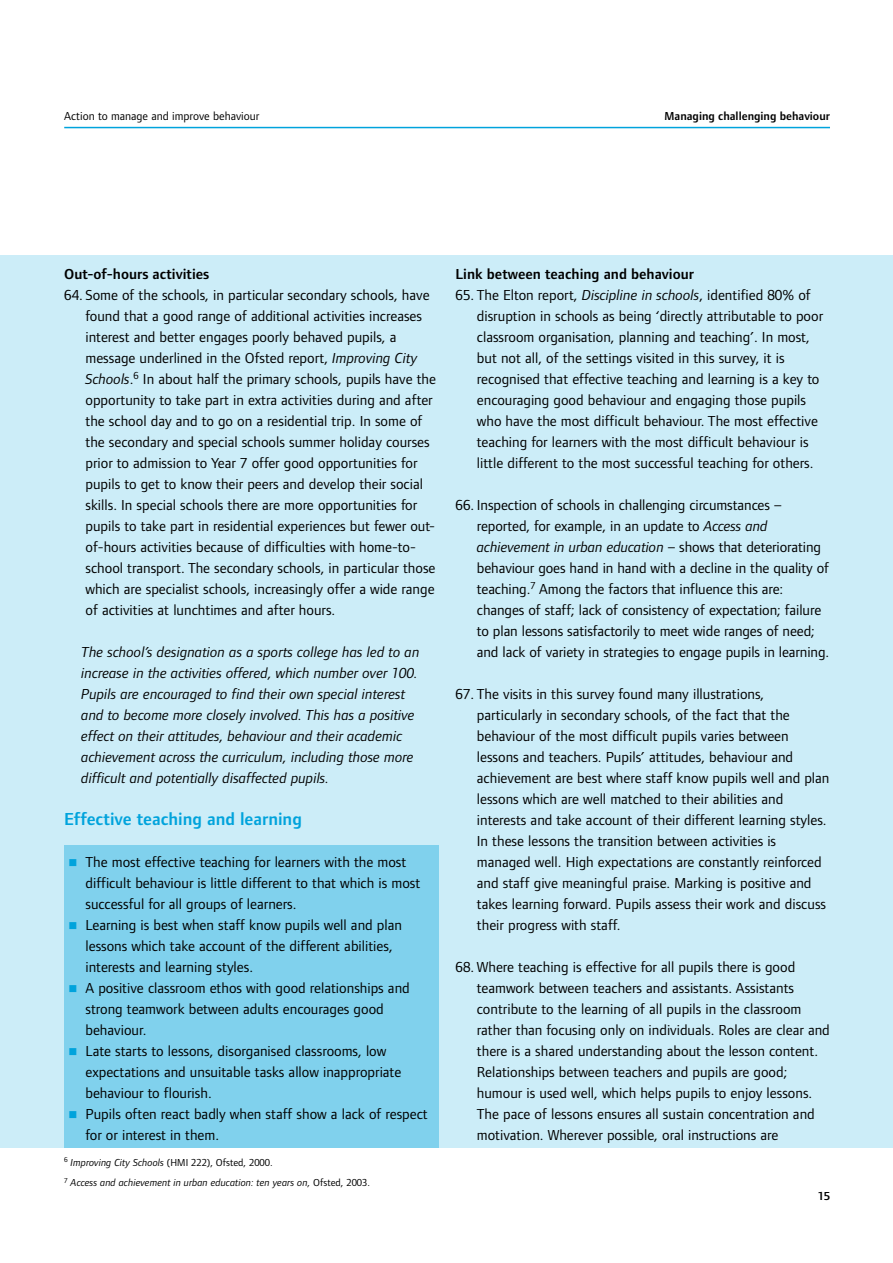
<style>
.page{position:relative;width:893px;height:1263px;background:#fff}
.page>*{position:absolute;margin:0;border:0;box-sizing:border-box;transform-origin:0 0}
.t1{font:600 18px "Foundry Form Sans";color:#00a3dc}
.t2{font:15px/21px "Foundry Form Sans";color:#000}
.t3{font:italic 15px/21px "Foundry Form Sans";color:#000}
.t4{font:600 15px "Foundry Form Sans";color:#000}
.t5{font:12px "Foundry Form Sans";color:#000}
.t6{font:600 12px "Foundry Form Sans";color:#000}
.t7{font:italic 10.5px/20.5px "Foundry Form Sans";color:#000}
.s1{font-style:italic}
.s2{font-style:normal}
</style>
<div class="page">
<hr style="left:64px;top:127px;width:766px;height:1px;background:#00a3dc">
<div style="left:0;top:255px;width:892px;height:893px;background:#ccedf8"></div>
<div style="left:64px;top:846px;width:374px;height:302px;background:#80d1ed"></div>
<p class="t5" style="left:64px;top:112px;width:197px">Action to manage and improve behaviour</p>
<p class="t6" style="left:664px;top:111px;width:167px">Managing challenging behaviour</p>
<p class="t4" style="left:64px;top:268px;width:147px">Out-of-hours activities</p>
<p class="t2" style="left:85px;top:285px;width:352px;text-indent:-21px">64. Some of the schools, in particular secondary schools, have found that a good range of additional activities increases interest and better engages poorly behaved pupils, a message underlined in the Ofsted report, <span class="s1">Improving City Schools</span>.<sup>6</sup> In about half the primary schools, pupils have the opportunity to take part in extra activities during and after the school day and to go on a residential trip. In some of the secondary and special schools summer holiday courses prior to admission to Year 7 offer good opportunities for pupils to get to know their peers and develop their social skills. In special schools there are more opportunities for pupils to take part in residential experiences but fewer out&shy;of-hours activities because of difficulties with home-to&shy;school transport. The secondary schools, in particular those which are specialist schools, increasingly offer a wide range of activities at lunchtimes and after hours.</p>
<p class="t3" style="left:81px;top:642px;width:340px">The school’s designation as a sports college has led to an increase in the activities offered, which number over 100.<br>Pupils are encouraged to find their own special interest and to become more closely involved. This has a positive effect on their attitudes, behaviour and their academic achievement across the curriculum, including those more difficult and potentially disaffected pupils.</p>
<p class="t1" style="left:64px;top:812px;width:239px">Effective teaching and learning</p>
<p class="t2" style="left:85px;top:852px;width:344px">The most effective teaching for learners with the most difficult behaviour is little different to that which is most successful for all groups of learners.<br>Learning is best when staff know pupils well and plan lessons which take account of the different abilities, interests and learning styles.<br>A positive classroom ethos with good relationships and strong teamwork between adults encourages good behaviour.<br>Late starts to lessons, disorganised classrooms, low expectations and unsuitable tasks allow inappropriate behaviour to flourish.<br>Pupils often react badly when staff show a lack of respect for or interest in them.</p>
<p class="t7" style="left:64px;top:1153px;width:307px"><sup>6</sup> Improving City Schools <span class="s2">(HMI 222), Ofsted, 2000.<br></span><sup>7</sup> Access and achievement in urban education: ten years on, <span class="s2">Ofsted, 2003.</span></p>
<p class="t4" style="left:455px;top:268px;width:240px">Link between teaching and behaviour</p>
<p class="t2" style="left:477px;top:285px;width:348px;text-indent:-21px">65. The Elton report, <span class="s1">Discipline in schools</span>, identified 80% of disruption in schools as being ‘directly attributable to poor classroom organisation, planning and teaching’. In most, but not all, of the settings visited in this survey, it is recognised that effective teaching and learning is a key to encouraging good behaviour and engaging those pupils who have the most difficult behaviour. The most effective teaching for learners with the most difficult behaviour is little different to the most successful teaching for others.</p>
<p class="t2" style="left:477px;top:495px;width:354px;text-indent:-21px">66. Inspection of schools in challenging circumstances – reported, for example, in an update to <span class="s1">Access and achievement in urban education</span> – shows that deteriorating behaviour goes hand in hand with a decline in the quality of teaching.<sup>7</sup> Among the factors that influence this are: changes of staff; lack of consistency of expectation; failure to plan lessons satisfactorily to meet wide ranges of need; and lack of variety in strategies to engage pupils in learning.</p>
<p class="t2" style="left:477px;top:684px;width:354px;text-indent:-21px">67. The visits in this survey found many illustrations, particularly in secondary schools, of the fact that the behaviour of the most difficult pupils varies between lessons and teachers. Pupils’ attitudes, behaviour and achievement are best where staff know pupils well and plan lessons which are well matched to their abilities and interests and take account of their different learning styles.<br>In these lessons the transition between activities is managed well. High expectations are constantly reinforced and staff give meaningful praise. Marking is positive and takes learning forward. Pupils assess their work and discuss their progress with staff.</p>
<p class="t2" style="left:477px;top:957px;width:354px;text-indent:-21px">68. Where teaching is effective for all pupils there is good teamwork between teachers and assistants. Assistants contribute to the learning of all pupils in the classroom rather than focusing only on individuals. Roles are clear and there is a shared understanding about the lesson content.<br>Relationships between teachers and pupils are good; humour is used well, which helps pupils to enjoy lessons.<br>The pace of lessons ensures all sustain concentration and motivation. Wherever possible, oral instructions are</p>
<p class="t6" style="left:818px;top:1191px;width:13px">15</p>
</div>
